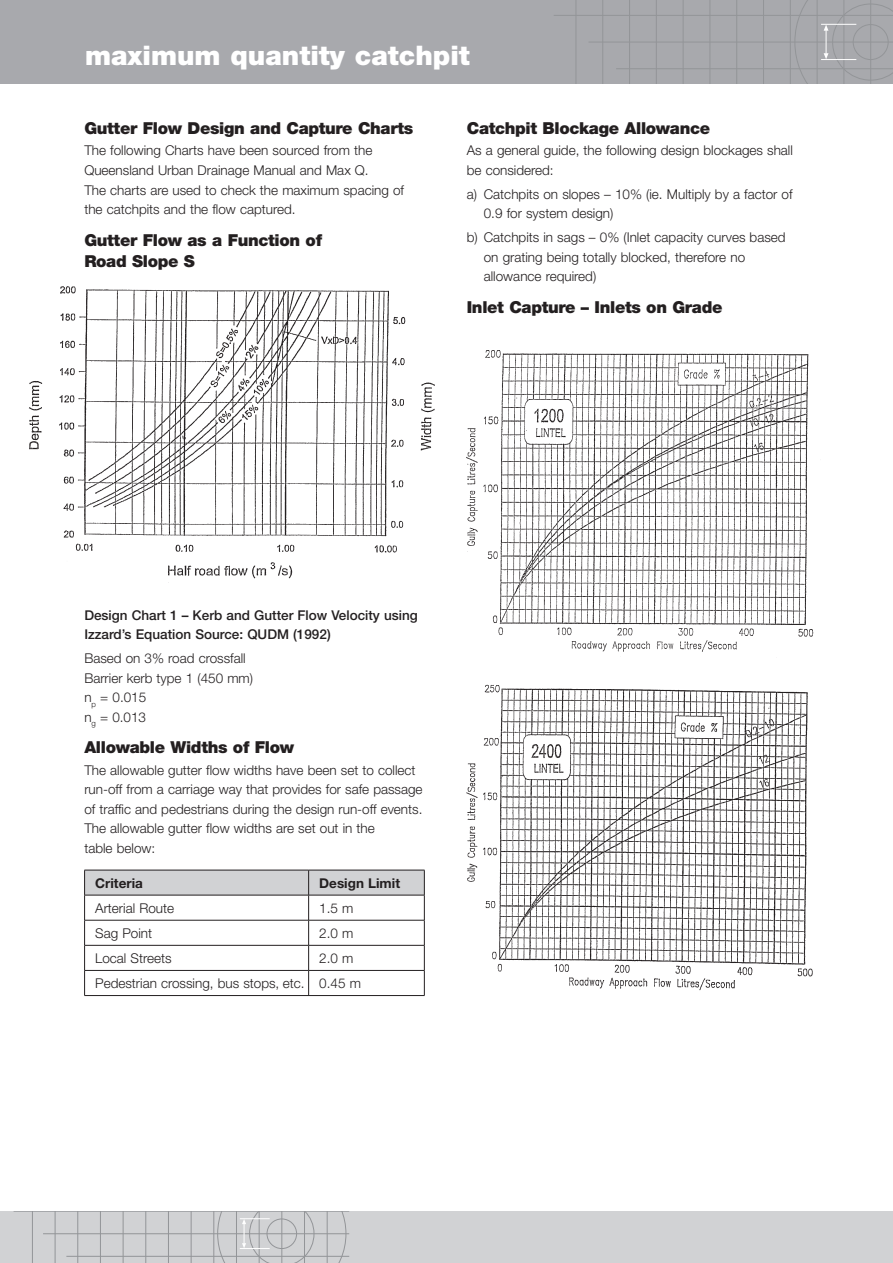
<style>
.page{position:relative;width:893px;height:1263px;background:#fff}
.page>*{position:absolute;margin:0;border:0;box-sizing:border-box;transform-origin:0 0}
.t1{font:900 27px "Helvetica Neue";color:#fff}
.t2{font:900 16.5px/21px "Helvetica Neue";letter-spacing:-.02em;color:#231f20}
.t3{font:300 13.5px/19.5px "Helvetica Neue";color:#231f20}
.t4{font:500 13.5px/19.5px "Helvetica Neue";color:#231f20}
.t5{font:700 13.5px "Helvetica Neue";color:#231f20}
</style>
<div class="page">
<svg style="left:84px;top:870px;width:341px;height:125px"></svg>
<hr style="left:84px;top:995px;width:341px;height:1px;background:#231f20">
<div style="left:0;top:0;width:893px;height:84px;background:#a8a9ad"></div>
<hr style="left:575px;top:0;width:1px;height:84px;background:#939598">
<hr style="left:602px;top:0;width:1px;height:84px;background:#939598">
<hr style="left:629px;top:0;width:1px;height:84px;background:#939598">
<hr style="left:656px;top:0;width:1px;height:84px;background:#939598">
<hr style="left:683px;top:0;width:1px;height:84px;background:#939598">
<hr style="left:709px;top:0;width:1px;height:84px;background:#939598">
<hr style="left:736px;top:0;width:1px;height:84px;background:#939598">
<hr style="left:763px;top:0;width:1px;height:84px;background:#939598">
<hr style="left:790px;top:0;width:1px;height:84px;background:#939598">
<hr style="left:554px;top:15px;width:339px;height:1px;background:#939598">
<hr style="left:588px;top:42px;width:305px;height:1px;background:#939598">
<hr style="left:616px;top:68px;width:277px;height:1px;background:#939598">
<svg style="left:794px;top:0;width:99px;height:84px"></svg>
<img style="left:29px;top:286px;width:406px;height:297px">
<img style="left:466px;top:350px;width:348px;height:302px">
<img style="left:466px;top:684px;width:347px;height:307px">
<div style="left:0;top:1212px;width:893px;height:51px;background:#d1d2d4"></div>
<hr style="left:32px;top:1212px;width:1px;height:51px;background:#939598">
<hr style="left:55px;top:1212px;width:1px;height:51px;background:#939598">
<hr style="left:77px;top:1212px;width:1px;height:51px;background:#939598">
<hr style="left:100px;top:1212px;width:1px;height:51px;background:#939598">
<hr style="left:123px;top:1212px;width:1px;height:51px;background:#939598">
<hr style="left:145px;top:1212px;width:1px;height:51px;background:#939598">
<hr style="left:168px;top:1212px;width:1px;height:51px;background:#939598">
<hr style="left:191px;top:1212px;width:1px;height:51px;background:#939598">
<hr style="left:213px;top:1212px;width:1px;height:51px;background:#939598">
<hr style="left:14px;top:1212px;width:335px;height:1px;background:#939598">
<hr style="left:43px;top:1233px;width:306px;height:1px;background:#939598">
<hr style="left:66px;top:1256px;width:283px;height:1px;background:#939598">
<svg style="left:217px;top:1212px;width:129px;height:51px"></svg>
<h1 class="t1" style="left:85px;top:45px;width:386px">maximum quantity catchpit</h1>
<p class="t2" style="left:84px;top:119px;width:330px">Gutter Flow Design and Capture Charts</p>
<p class="t3" style="left:84px;top:142px;width:321px">The following Charts have been sourced from the Queensland Urban Drainage Manual and Max Q.<br>The charts are used to check the maximum spacing of the catchpits and the flow captured.</p>
<p class="t2" style="left:84px;top:231px;width:239px">Gutter Flow as a Function of<br>Road Slope S</p>
<p class="t2" style="left:467px;top:119px;width:245px">Catchpit Blockage Allowance</p>
<p class="t3" style="left:467px;top:142px;width:328px">As a general guide, the following design blockages shall be considered:</p>
<p class="t3" style="left:484px;top:185px;width:310px;text-indent:-17px">a) Catchpits on slopes – 10% (ie. Multiply by a factor of<br>0.9 for system design)</p>
<p class="t3" style="left:484px;top:229px;width:303px;text-indent:-17px">b) Catchpits in sags – 0% (Inlet capacity curves based on grating being totally blocked, therefore no allowance required)</p>
<p class="t2" style="left:467px;top:298px;width:257px">Inlet Capture – Inlets on Grade</p>
<p class="t4" style="left:84px;top:606px;width:335px">Design Chart 1 – Kerb and Gutter Flow Velocity using<br>Izzard’s Equation Source: QUDM (1992)</p>
<p class="t3" style="left:84px;top:650px;width:170px">Based on 3% road crossfall<br>Barrier kerb type 1 (450 mm) n<sub>p</sub> = 0.015<br>n<sub>g</sub> = 0.013</p>
<p class="t2" style="left:84px;top:738px;width:211px">Allowable Widths of Flow</p>
<p class="t3" style="left:84px;top:761px;width:340px">The allowable gutter flow widths have been set to collect run-off from a carriage way that provides for safe passage of traffic and pedestrians during the design run-off events.<br>The allowable gutter flow widths are set out in the<br>table below:</p>
<p class="t5" style="left:95px;top:878px;width:49px">Criteria</p>
<p class="t5" style="left:319px;top:878px;width:82px">Design Limit</p>
<p class="t3" style="left:95px;top:900px;width:80px">Arterial Route</p>
<p class="t3" style="left:319px;top:900px;width:36px">1.5 m</p>
<p class="t3" style="left:95px;top:925px;width:58px">Sag Point</p>
<p class="t3" style="left:319px;top:925px;width:36px">2.0 m</p>
<p class="t3" style="left:95px;top:950px;width:78px">Local Streets</p>
<p class="t3" style="left:95px;top:947px;width:267px;line-height:25px;text-indent:224px">2.0 m<br>Pedestrian crossing, bus stops, etc. 0.45 m</p>
</div>
